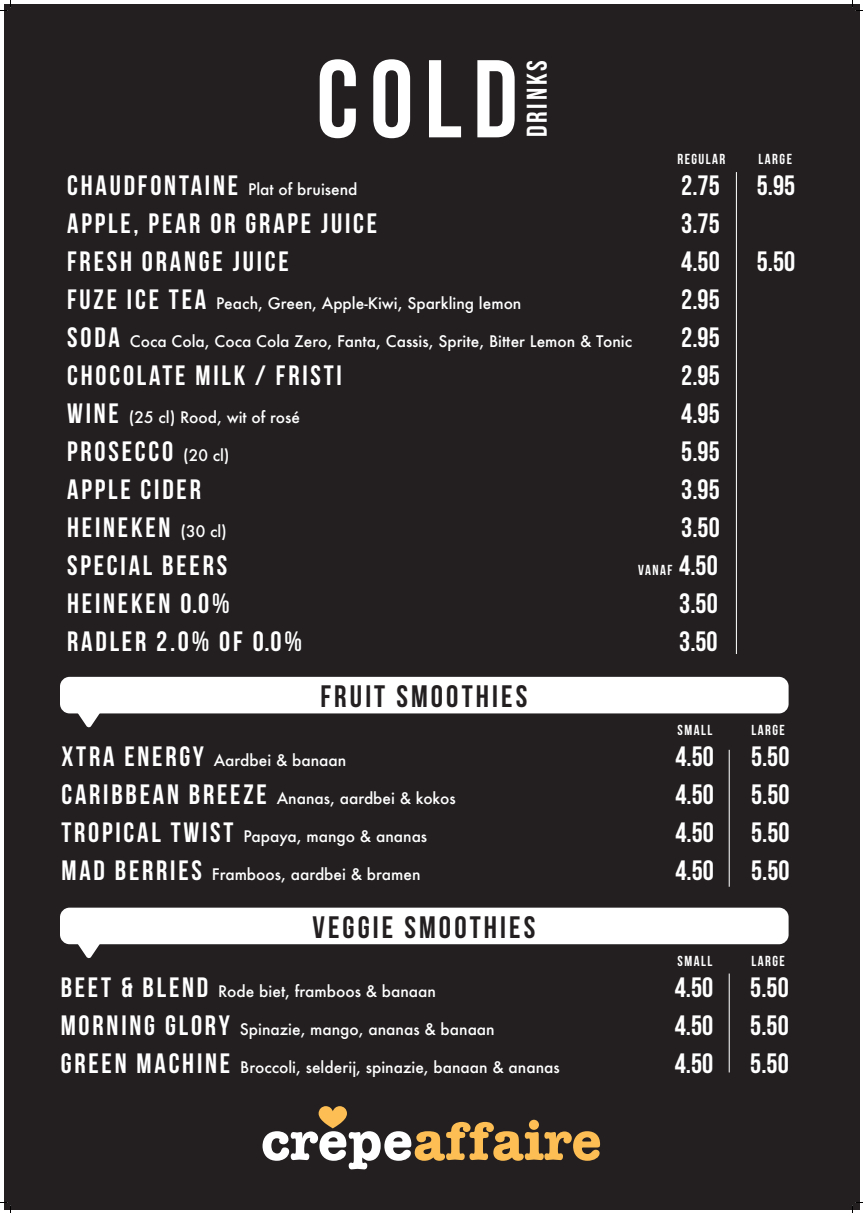
<style>
.page{position:relative;width:863px;height:1213px;background:#fff}
.page>*{position:absolute;margin:0;border:0;box-sizing:border-box;transform-origin:0 0}
.t1{font:110.25px "Bebas Neue";color:#fff}
.t2{font:31px "Bebas Neue";letter-spacing:.1em;color:#231f20}
.t3{font:28.5px "Bebas Neue";letter-spacing:.1em;color:#fff}
.t4{font:28px "Bebas Neue";letter-spacing:.1em;color:#fff}
.t5{font:500 15.5px "Futura";color:#fff}
.t6{font:14.5px "Bebas Neue";letter-spacing:.1em;color:#fff}
.s1{font-family:"Bebas Neue";font-weight:400;font-size:28px}
.s2{font-family:"Futura";font-weight:500;font-size:15.5px}
.s3{font-size:28px}
</style>
<div class="page">
<div style="left:4px;top:4px;width:855px;height:1206px;background:#231f20"></div>
<hr style="left:736px;top:172px;width:1px;height:482px;background:#fff">
<hr style="left:729px;top:750px;width:1px;height:137px;background:#fff">
<hr style="left:729px;top:974px;width:1px;height:98px;background:#fff">
<div style="left:60px;top:677px;width:729px;height:36px;background:#fff;border-radius:10px"></div>
<svg style="left:61px;top:708px;width:56px;height:20px"></svg>
<div style="left:60px;top:908px;width:729px;height:36px;background:#fff;border-radius:10px"></div>
<svg style="left:61px;top:939px;width:56px;height:20px"></svg>
<svg style="left:263px;top:1106px;width:337px;height:63px"></svg>
<svg style="left:0;top:0;width:11px;height:11px"></svg>
<svg style="left:0;top:1202px;width:11px;height:11px"></svg>
<svg style="left:852px;top:0;width:11px;height:11px"></svg>
<svg style="left:852px;top:1202px;width:11px;height:11px"></svg>
<h1 class="t1" style="left:316px;top:39px;width:203px">COLD</h1>
<h3 class="t3" style="left:521px;top:137px;width:79px;rotate:-90deg">DRINKS</h3>
<p class="t5" style="left:67px;top:179px;width:292px"><span class="s1">CHAUDFONTAINE</span> Plat of bruisend</p>
<h3 class="t4" style="left:681px;top:170px;width:40px">2.75</h3>
<h3 class="t4" style="left:757px;top:170px;width:40px">5.95</h3>
<h3 class="t4" style="left:67px;top:208px;width:311px">APPLE, PEAR OR GRAPE JUICE</h3>
<h3 class="t4" style="left:681px;top:208px;width:40px">3.75</h3>
<h3 class="t4" style="left:67px;top:246px;width:223px">FRESH ORANGE JUICE</h3>
<h3 class="t4" style="left:681px;top:246px;width:40px">4.50</h3>
<h3 class="t4" style="left:757px;top:246px;width:40px">5.50</h3>
<p class="t5" style="left:67px;top:293px;width:456px"><span class="s1">FUZE ICE TEA</span> Peach, Green, Apple-Kiwi, Sparkling lemon</p>
<h3 class="t4" style="left:681px;top:284px;width:40px">2.95</h3>
<p class="t5" style="left:67px;top:331px;width:566px"><span class="s1">SODA</span> Coca Cola, Coca Cola Zero, Fanta, Cassis, Sprite, Bitter Lemon &amp; Tonic</p>
<h3 class="t4" style="left:681px;top:322px;width:40px">2.95</h3>
<h3 class="t4" style="left:67px;top:360px;width:276px">CHOCOLATE MILK / FRISTI</h3>
<h3 class="t4" style="left:681px;top:360px;width:40px">2.95</h3>
<p class="t5" style="left:67px;top:407px;width:234px"><span class="s1">WINE</span> (25 cl) Rood, wit of rosé</p>
<h3 class="t4" style="left:681px;top:398px;width:40px">4.95</h3>
<h3 class="t4" style="left:67px;top:436px;width:164px">PROSECCO <span class="s2">(20 cl)</span></h3>
<h3 class="t4" style="left:681px;top:436px;width:40px">5.95</h3>
<h3 class="t4" style="left:67px;top:474px;width:135px">APPLE CIDER</h3>
<h3 class="t4" style="left:681px;top:474px;width:40px">3.95</h3>
<h3 class="t4" style="left:67px;top:512px;width:161px">HEINEKEN <span class="s2">(30 cl)</span></h3>
<h3 class="t4" style="left:681px;top:512px;width:40px">3.50</h3>
<h3 class="t4" style="left:67px;top:550px;width:161px">SPECIAL BEERS</h3>
<p class="t6" style="left:638px;top:562px;width:81px">VANAF <span class="s3">4.50</span></p>
<h3 class="t4" style="left:67px;top:588px;width:164px">HEINEKEN 0.0%</h3>
<h3 class="t4" style="left:679px;top:588px;width:40px">3.50</h3>
<h3 class="t4" style="left:67px;top:626px;width:236px">RADLER 2.O% OF 0.0%</h3>
<h3 class="t4" style="left:679px;top:626px;width:40px">3.50</h3>
<p class="t6" style="left:677px;top:151px;width:49px">REGULAR</p>
<p class="t6" style="left:758px;top:151px;width:35px">LARGE</p>
<h2 class="t2" style="left:321px;top:680px;width:208px">FRUIT SMOOTHIES</h2>
<p class="t6" style="left:678px;top:722px;width:36px">SMALL</p>
<p class="t6" style="left:751px;top:722px;width:35px">LARGE</p>
<p class="t5" style="left:61px;top:749px;width:286px"><span class="s1">XTRA ENERGY</span> Aardbei &amp; banaan</p>
<h3 class="t4" style="left:675px;top:741px;width:40px">4.50</h3>
<h3 class="t4" style="left:751px;top:741px;width:40px">5.50</h3>
<p class="t5" style="left:61px;top:787px;width:396px"><span class="s1">CARIBBEAN BREEZE</span> Ananas, aardbei &amp; kokos</p>
<h3 class="t4" style="left:675px;top:779px;width:40px">4.50</h3>
<h3 class="t4" style="left:751px;top:779px;width:40px">5.50</h3>
<p class="t5" style="left:61px;top:825px;width:367px"><span class="s1">TROPICAL TWIST</span> Papaya, mango &amp; ananas</p>
<h3 class="t4" style="left:675px;top:817px;width:40px">4.50</h3>
<h3 class="t4" style="left:751px;top:817px;width:40px">5.50</h3>
<p class="t5" style="left:61px;top:863px;width:361px"><span class="s1">MAD BERRIES</span> Framboos, aardbei &amp; bramen</p>
<h3 class="t4" style="left:675px;top:855px;width:40px">4.50</h3>
<h3 class="t4" style="left:751px;top:855px;width:40px">5.50</h3>
<h2 class="t2" style="left:312px;top:910px;width:224px">VEGGIE SMOOTHIES</h2>
<p class="t6" style="left:678px;top:953px;width:36px">SMALL</p>
<p class="t6" style="left:751px;top:953px;width:35px">LARGE</p>
<p class="t5" style="left:61px;top:980px;width:377px"><span class="s1">BEET &amp; BLEND</span> Rode biet, framboos &amp; banaan</p>
<h3 class="t4" style="left:675px;top:972px;width:40px">4.50</h3>
<h3 class="t4" style="left:750px;top:972px;width:40px">5.50</h3>
<p class="t5" style="left:61px;top:1018px;width:436px"><span class="s1">MORNING GLORY</span> Spinazie, mango, ananas &amp; banaan</p>
<h3 class="t4" style="left:675px;top:1010px;width:40px">4.50</h3>
<h3 class="t4" style="left:750px;top:1010px;width:40px">5.50</h3>
<p class="t5" style="left:61px;top:1056px;width:501px"><span class="s1">GREEN MACHINE</span> Broccoli, selderij, spinazie, banaan &amp; ananas</p>
<h3 class="t4" style="left:675px;top:1048px;width:40px">4.50</h3>
<h3 class="t4" style="left:750px;top:1048px;width:40px">5.50</h3>
</div>
